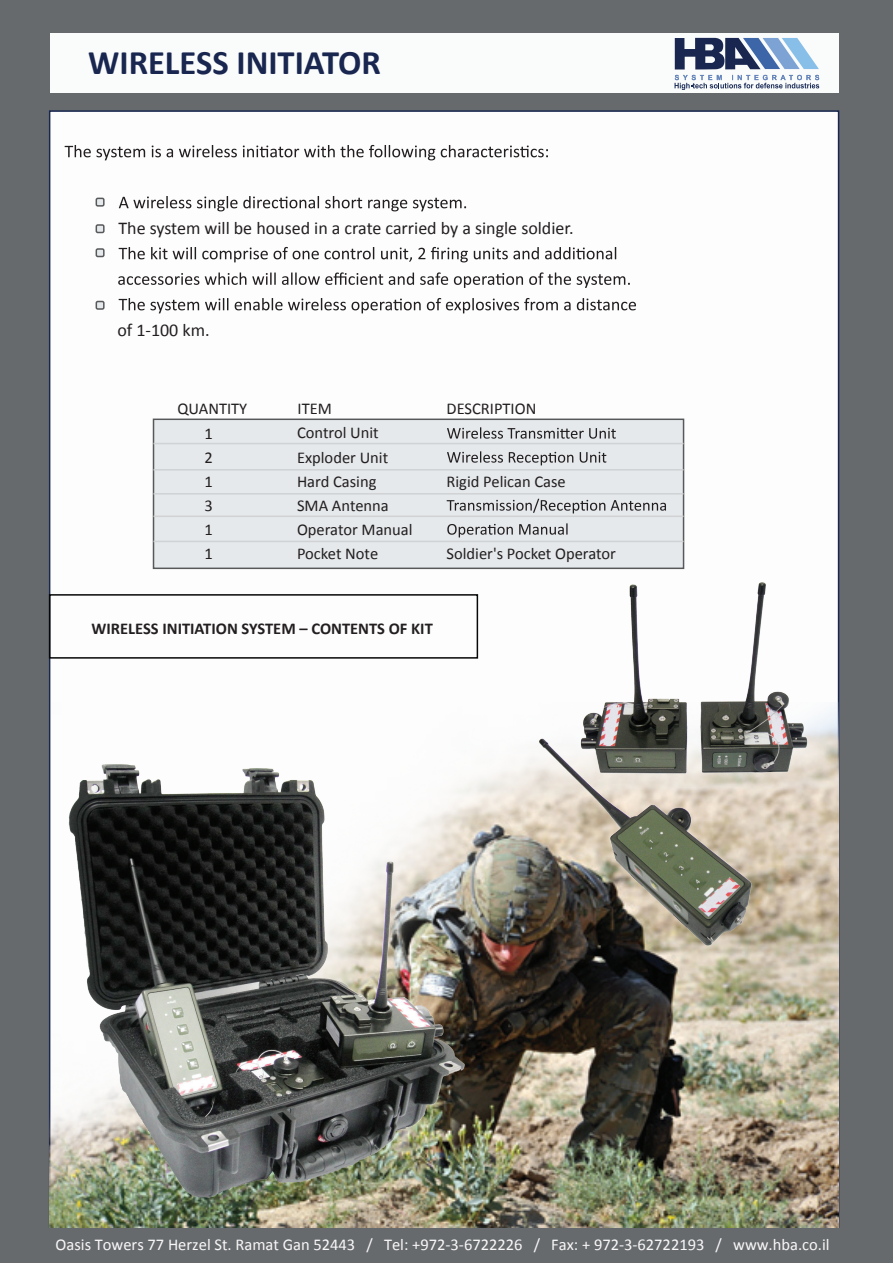
<style>
.page{position:relative;width:893px;height:1263px;background:#676a6d}
.page>*{position:absolute;margin:0;border:0;box-sizing:border-box;transform-origin:0 0}
.t1{font:700 34.5px "Calibri";color:#182650}
.t2{font:18px "Calibri";color:#231f20}
.t3{font:16.5px/24px "Calibri";color:#231f20}
.t4{font:16.5px "Calibri";color:#f8f7f8}
.t5{font:700 16.5px "Calibri";color:#231f20}
</style>
<div class="page">
<div style="left:49px;top:110px;width:790px;height:1118px;background:#fdfdfd;border:2px solid #182650"></div>
<img style="left:478px;top:767px;width:361px;height:460px">
<div style="left:50px;top:33px;width:789px;height:60px;background:#fafbfb"></div>
<svg style="left:65px;top:145px;width:483px;height:15px"></svg>
<svg style="left:119px;top:196px;width:347px;height:15px"></svg>
<svg style="left:119px;top:247px;width:497px;height:15px"></svg>
<svg style="left:118px;top:272px;width:512px;height:16px"></svg>
<svg style="left:119px;top:298px;width:517px;height:15px"></svg>
<div style="left:153px;top:419px;width:531px;height:150px;background:#e5e9eb;border:2px solid #57585a"></div>
<svg style="left:447px;top:427px;width:169px;height:12px"></svg>
<svg style="left:447px;top:451px;width:159px;height:14px"></svg>
<svg style="left:447px;top:499px;width:219px;height:14px"></svg>
<svg style="left:447px;top:523px;width:121px;height:14px"></svg>
<hr style="left:154px;top:443px;width:530px;height:1px;background:#d1d2d4">
<hr style="left:154px;top:469px;width:530px;height:2px;background:#d1d2d4">
<hr style="left:154px;top:493px;width:530px;height:2px;background:#d1d2d4">
<hr style="left:154px;top:516px;width:530px;height:1px;background:#d1d2d4">
<hr style="left:154px;top:541px;width:530px;height:1px;background:#d1d2d4">
<div style="left:96px;top:198px;width:8px;height:8px;background:#e5e9eb;border-radius:2px"></div>
<div style="left:96px;top:198px;width:9px;height:9px;border:2px solid #57585a;border-radius:2px"></div>
<div style="left:96px;top:225px;width:8px;height:7px;background:#e5e9eb;border-radius:2px"></div>
<div style="left:96px;top:224px;width:9px;height:9px;border:2px solid #57585a;border-radius:2px"></div>
<div style="left:96px;top:249px;width:8px;height:7px;background:#e5e9eb;border-radius:2px"></div>
<div style="left:96px;top:248px;width:9px;height:9px;border:2px solid #57585a;border-radius:2px"></div>
<div style="left:96px;top:301px;width:8px;height:8px;background:#e5e9eb;border-radius:2px"></div>
<div style="left:96px;top:301px;width:9px;height:9px;border:2px solid #57585a;border-radius:2px"></div>
<img style="left:50px;top:703px;width:428px;height:525px">
<img style="left:524px;top:548px;width:315px;height:411px">
<div style="left:49px;top:594px;width:429px;height:65px;border:2px solid #060708"></div>
<svg style="left:675px;top:38px;width:144px;height:31px"></svg>
<svg style="left:674px;top:75px;width:145px;height:15px"></svg>
<h1 class="t1" style="left:88px;top:41px;width:294px">WIRELESS INITIATOR</h1>
<p class="t2" style="left:118px;top:217px;width:457px">The system will be housed in a crate carried by a single soldier.</p>
<p class="t2" style="left:117px;top:319px;width:94px">of 1-100 km.</p>
<p class="t3" style="left:178px;top:396px;width:71px">QUANTITY</p>
<p class="t3" style="left:298px;top:396px;width:36px">ITEM</p>
<p class="t3" style="left:447px;top:396px;width:91px">DESCRIPTION</p>
<p class="t3" style="left:297px;top:420px;width:117px">Control Unit<br>Exploder Unit<br>Hard Casing<br>SMA Antenna<br>Operator Manual<br>Pocket Note</p>
<p class="t3" style="left:205px;top:420px;width:10px;text-align:justify">1<br>2<br>1<br>3<br>1<br>1</p>
<p class="t3" style="left:447px;top:468px;width:121px">Rigid Pelican Case</p>
<p class="t3" style="left:447px;top:540px;width:171px">Soldier's Pocket Operator</p>
<p class="t5" style="left:92px;top:618px;width:343px">WIRELESS INITIATION SYSTEM – CONTENTS OF KIT</p>
<p class="t4" style="left:56px;top:1234px;width:775px">Oasis Towers 77 Herzel St. Ramat Gan 52443 / Tel: +972-3-6722226 / Fax: + 972-3-62722193 / www.hba.co.il</p>
</div>
